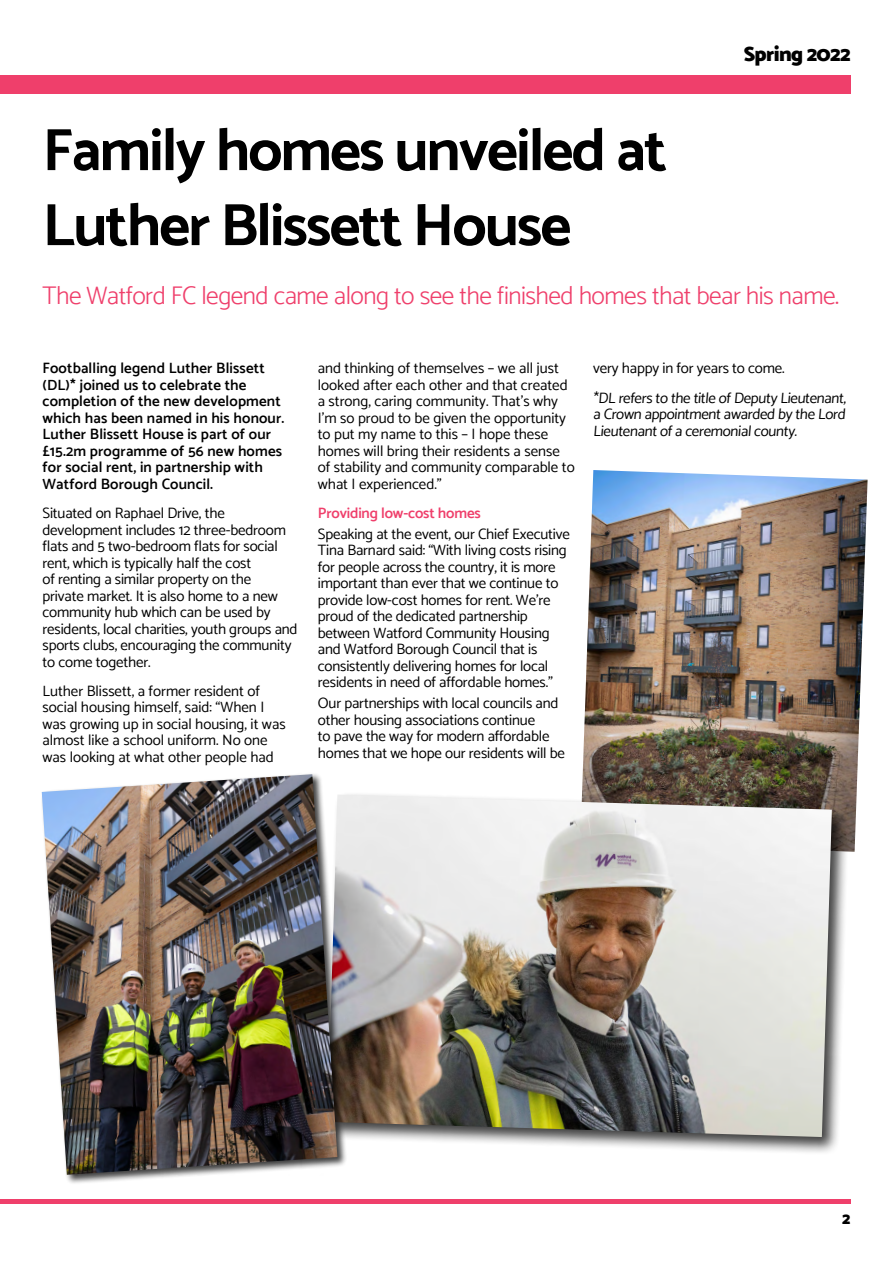
<style>
.page{position:relative;width:893px;height:1263px;background:#fff}
.page>*{position:absolute;margin:0;border:0;box-sizing:border-box;transform-origin:0 0}
.t1{font:700 60px/75px "Catamaran";letter-spacing:-.03em;color:#000}
.t2{font:300 25.5px "Catamaran";letter-spacing:-.02em;color:#ef3f6b}
.t3{font:900 21px "Catamaran";letter-spacing:-.03em;color:#000}
.t4{font:900 16.5px "Catamaran";color:#000}
.t5{font:15px/16.5px "Catamaran";letter-spacing:-.01em;color:#000}
.t6{font:600 15px/16.5px "Catamaran";letter-spacing:.01em;color:#000}
.t7{font:600 15px "Catamaran";letter-spacing:-.01em;color:#ef3f6b}
</style>
<div class="page">
<div style="left:0;top:1199px;width:850px;height:5px;background:#ef3f6b"></div>
<div style="left:0;top:75px;width:850px;height:19px;background:#ef3f6b"></div>
<img style="left:582px;top:470px;width:286px;height:382px">
<div style="left:324px;top:791px;width:526px;height:364px;background:#000;opacity:.75"></div>
<img style="left:348px;top:794px;width:484px;height:343px">
<div style="left:40px;top:772px;width:308px;height:412px;background:#000;opacity:.75"></div>
<img style="left:42px;top:774px;width:295px;height:401px">
<h3 class="t3" style="left:744px;top:42px;width:108px">Spring 2022</h3>
<h1 class="t1" style="left:43px;top:112px;width:626px">Family homes unveiled at<br>Luther Blissett House</h1>
<h2 class="t2" style="left:43px;top:280px;width:798px">The Watford FC legend came along to see the finished homes that bear his name.</h2>
<p class="t6" style="left:43px;top:360px;width:243px">Footballing legend Luther Blissett (DL)* joined us to celebrate the completion of the new development which has been named in his honour.<br>Luther Blissett House is part of our £15.2m programme of 56 new homes for social rent, in partnership with Watford Borough Council.</p>
<p class="t5" style="left:43px;top:505px;width:257px">Situated on Raphael Drive, the development includes 12 three-bedroom flats and 5 two-bedroom flats for social rent, which is typically half the cost<br>of renting a similar property on the<br>private market. It is also home to a new community hub which can be used by residents, local charities, youth groups and sports clubs, encouraging the community to come together.</p>
<p class="t5" style="left:43px;top:682px;width:245px">Luther Blissett, a former resident of social housing himself, said: “When I was growing up in social housing, it was almost like a school uniform. No one was looking at what other people had</p>
<p class="t5" style="left:318px;top:360px;width:258px">and thinking of themselves – we all just looked after each other and that created a strong, caring community. That’s why I’m so proud to be given the opportunity to put my name to this – I hope these homes will bring their residents a sense of stability and community comparable to what I experienced.”</p>
<p class="t7" style="left:318px;top:504px;width:164px">Providing low-cost homes</p>
<p class="t5" style="left:318px;top:525px;width:254px">Speaking at the event, our Chief Executive Tina Barnard said: “With living costs rising for people across the country, it is more important than ever that we continue to provide low-cost homes for rent. We’re proud of the dedicated partnership between Watford Community Housing and Watford Borough Council that is consistently delivering homes for local residents in need of affordable homes.”</p>
<p class="t5" style="left:318px;top:695px;width:249px">Our partnerships with local councils and other housing associations continue<br>to pave the way for modern affordable homes that we hope our residents will be</p>
<p class="t5" style="left:593px;top:353px;width:257px;line-height:29.2px">very happy in for years to come.<br>*DL refers to the title ofDeputy Lieutenant,</p>
<p class="t5" style="left:593px;top:406px;width:256px">a Crown appointmentawarded by the Lord<br>Lieutenantofa ceremonialcounty.</p>
<p class="t4" style="left:842px;top:1209px;width:10px">2</p>
</div>
